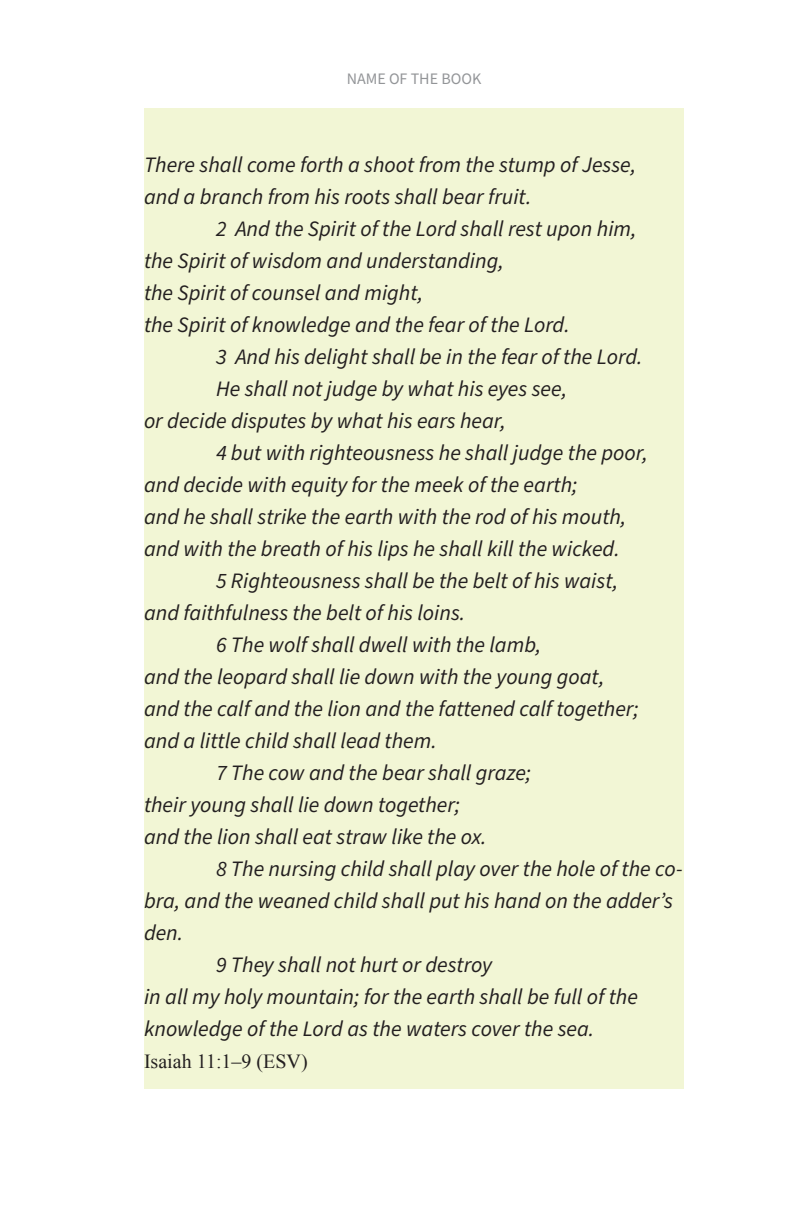
<style>
.page{position:relative;width:792px;height:1224px;background:#fff}
.page>*{position:absolute;margin:0;border:0;box-sizing:border-box;transform-origin:0 0}
.t1{font:italic 22px/32px "Source Sans Pro";color:#231f20}
.t2{font:20px "Times New Roman";color:#231f20}
.t3{font:16px "Source Sans Pro";color:#939598}
</style>
<div class="page">
<div style="left:144px;top:108px;width:540px;height:981px;background:#f2f6d5"></div>
<p class="t3" style="left:347px;top:68px;width:136px">NAME OF THE BOOK</p>
<p class="t1" style="left:144px;top:149px;width:494px">There shall come forth a shoot from the stump of Jesse,</p>
<p class="t1" style="left:144px;top:181px;width:389px">and a branch from his roots shall bear fruit.</p>
<p class="t1" style="left:216px;top:213px;width:422px">2 And the Spirit of the Lord shall rest upon him,</p>
<p class="t1" style="left:144px;top:245px;width:361px">the Spirit of wisdom and understanding,</p>
<p class="t1" style="left:144px;top:277px;width:281px">the Spirit of counsel and might,</p>
<p class="t1" style="left:144px;top:309px;width:427px">the Spirit of knowledge and the fear of the Lord.</p>
<p class="t1" style="left:216px;top:341px;width:428px">3 And his delight shall be in the fear of the Lord.</p>
<p class="t1" style="left:216px;top:373px;width:353px">He shall not judge by what his eyes see,</p>
<p class="t1" style="left:144px;top:405px;width:363px">or decide disputes by what his ears hear,</p>
<p class="t1" style="left:216px;top:437px;width:433px">4 but with righteousness he shall judge the poor,</p>
<p class="t1" style="left:144px;top:469px;width:435px">and decide with equity for the meek of the earth;</p>
<p class="t1" style="left:144px;top:501px;width:484px">and he shall strike the earth with the rod of his mouth,</p>
<p class="t1" style="left:144px;top:533px;width:477px">and with the breath of his lips he shall kill the wicked.</p>
<p class="t1" style="left:216px;top:565px;width:404px">5 Righteousness shall be the belt of his waist,</p>
<p class="t1" style="left:144px;top:597px;width:323px">and faithfulness the belt of his loins.</p>
<p class="t1" style="left:216px;top:629px;width:327px">6 The wolf shall dwell with the lamb,</p>
<p class="t1" style="left:144px;top:661px;width:462px">and the leopard shall lie down with the young goat,</p>
<p class="t1" style="left:144px;top:693px;width:496px">and the calf and the lion and the fattened calf together;</p>
<p class="t1" style="left:144px;top:725px;width:294px">and a little child shall lead them.</p>
<p class="t1" style="left:216px;top:757px;width:317px">7 The cow and the bear shall graze;</p>
<p class="t1" style="left:144px;top:789px;width:318px">their young shall lie down together;</p>
<p class="t1" style="left:144px;top:821px;width:344px">and the lion shall eat straw like the ox.</p>
<p class="t1" style="left:144px;top:853px;width:540px;text-indent:72px">8 The nursing child shall play over the hole of the co&shy;bra, and the weaned child shall put his hand on the adder’s den.</p>
<p class="t1" style="left:216px;top:949px;width:277px">9 They shall not hurt or destroy</p>
<p class="t1" style="left:144px;top:981px;width:496px">in all my holy mountain; for the earth shall be full of the knowledge of the Lord as the waters cover the sea.</p>
<p class="t2" style="left:144px;top:1048px;width:165px">Isaiah 11:1–9 (ESV)</p>
</div>
